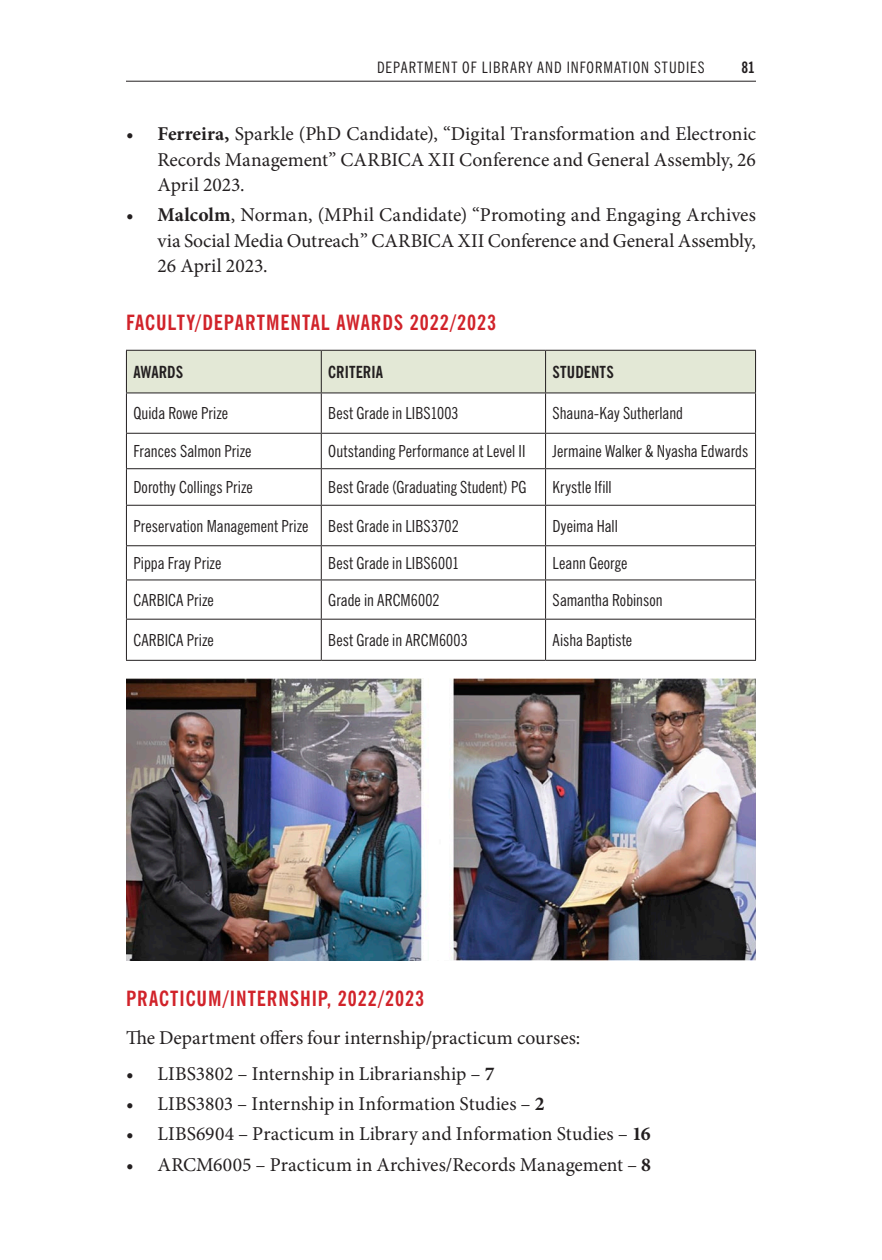
<style>
.page{position:relative;width:882px;height:1260px;background:#fff}
.page>*{position:absolute;margin:0;border:0;box-sizing:border-box;transform-origin:0 0}
.A-HEAD{font:700 condensed 21px "News Gothic BT";letter-spacing:.045em;color:#d1232a}
.t1{font:19.6px/25.4px "Minion Pro";color:#231f20;text-align:justify}
.NewTableLeft{font:condensed 16.62px "News Gothic BT";letter-spacing:.005em;color:#231f20}
.NewTableLeft-Bold{font:700 condensed 16.62px "News Gothic BT";letter-spacing:.005em;color:#231f20}
.ChapterRunningHeads{font:condensed 15.75px "News Gothic BT";letter-spacing:.06em;color:#231f20}
.t2{font:700 condensed 15.75px "News Gothic BT";color:#231f20}
.s1{font-weight:700}
</style>
<div class="page">
<hr style="left:126px;top:81px;width:630px;height:1px;background:#231f20">
<div style="left:127px;top:351px;width:628px;height:42px;background:#e3e8d6"></div>
<hr style="left:545px;top:351px;width:1px;height:42px;background:#231f20">
<hr style="left:321px;top:393px;width:1px;height:40px;background:#231f20">
<hr style="left:545px;top:393px;width:1px;height:40px;background:#231f20">
<hr style="left:126px;top:433px;width:195px;height:1px;background:#231f20">
<hr style="left:321px;top:433px;width:225px;height:1px;background:#231f20">
<hr style="left:321px;top:434px;width:1px;height:34px;background:#231f20">
<hr style="left:546px;top:433px;width:210px;height:1px;background:#231f20">
<hr style="left:545px;top:434px;width:1px;height:34px;background:#231f20">
<hr style="left:126px;top:468px;width:195px;height:1px;background:#231f20">
<hr style="left:321px;top:468px;width:225px;height:1px;background:#231f20">
<hr style="left:321px;top:469px;width:1px;height:36px;background:#231f20">
<hr style="left:546px;top:468px;width:210px;height:1px;background:#231f20">
<hr style="left:545px;top:469px;width:1px;height:36px;background:#231f20">
<hr style="left:126px;top:505px;width:195px;height:1px;background:#231f20">
<hr style="left:321px;top:505px;width:225px;height:1px;background:#231f20">
<hr style="left:321px;top:506px;width:1px;height:39px;background:#231f20">
<hr style="left:546px;top:505px;width:210px;height:1px;background:#231f20">
<hr style="left:545px;top:506px;width:1px;height:39px;background:#231f20">
<hr style="left:126px;top:545px;width:195px;height:1px;background:#231f20">
<hr style="left:321px;top:545px;width:225px;height:1px;background:#231f20">
<hr style="left:321px;top:546px;width:1px;height:34px;background:#231f20">
<hr style="left:546px;top:545px;width:210px;height:1px;background:#231f20">
<hr style="left:545px;top:546px;width:1px;height:34px;background:#231f20">
<hr style="left:126px;top:580px;width:195px;height:1px;background:#231f20">
<hr style="left:321px;top:580px;width:225px;height:1px;background:#231f20">
<hr style="left:321px;top:580px;width:1px;height:39px;background:#231f20">
<hr style="left:546px;top:580px;width:210px;height:1px;background:#231f20">
<hr style="left:545px;top:580px;width:1px;height:39px;background:#231f20">
<hr style="left:126px;top:619px;width:195px;height:1px;background:#231f20">
<hr style="left:321px;top:619px;width:225px;height:1px;background:#231f20">
<hr style="left:321px;top:620px;width:1px;height:40px;background:#231f20">
<hr style="left:546px;top:619px;width:210px;height:1px;background:#231f20">
<hr style="left:545px;top:620px;width:1px;height:40px;background:#231f20">
<hr style="left:126px;top:393px;width:1px;height:40px;background:#231f20">
<hr style="left:755px;top:393px;width:1px;height:40px;background:#231f20">
<hr style="left:126px;top:434px;width:1px;height:34px;background:#231f20">
<hr style="left:755px;top:434px;width:1px;height:34px;background:#231f20">
<hr style="left:126px;top:469px;width:1px;height:36px;background:#231f20">
<hr style="left:755px;top:469px;width:1px;height:36px;background:#231f20">
<hr style="left:126px;top:506px;width:1px;height:39px;background:#231f20">
<hr style="left:755px;top:506px;width:1px;height:39px;background:#231f20">
<hr style="left:126px;top:546px;width:1px;height:34px;background:#231f20">
<hr style="left:755px;top:546px;width:1px;height:34px;background:#231f20">
<hr style="left:126px;top:580px;width:1px;height:39px;background:#231f20">
<hr style="left:755px;top:580px;width:1px;height:39px;background:#231f20">
<hr style="left:126px;top:620px;width:1px;height:40px;background:#231f20">
<hr style="left:755px;top:620px;width:1px;height:40px;background:#231f20">
<hr style="left:126px;top:660px;width:195px;height:1px;background:#231f20">
<hr style="left:321px;top:660px;width:225px;height:1px;background:#231f20">
<hr style="left:546px;top:660px;width:210px;height:1px;background:#231f20">
<hr style="left:321px;top:351px;width:1px;height:42px;background:#231f20">
<hr style="left:126px;top:350px;width:195px;height:1px;background:#231f20">
<hr style="left:126px;top:351px;width:1px;height:42px;background:#231f20">
<hr style="left:321px;top:350px;width:225px;height:1px;background:#231f20">
<hr style="left:546px;top:350px;width:210px;height:1px;background:#231f20">
<hr style="left:755px;top:351px;width:1px;height:42px;background:#231f20">
<hr style="left:126px;top:393px;width:195px;height:1px;background:#231f20">
<hr style="left:321px;top:393px;width:225px;height:1px;background:#231f20">
<hr style="left:546px;top:393px;width:210px;height:1px;background:#231f20">
<img style="left:127px;top:678px;width:628px;height:283px">
<p class="ChapterRunningHeads" style="left:377px;top:58px;width:329px">DEPARTMENT OF LIBRARY AND INFORMATION STUDIES</p>
<p class="t2" style="left:741px;top:58px;width:15px">81</p>
<p class="t1" style="left:158px;top:121px;width:600px;text-indent:-32px">• <span class="s1">Ferreira,</span> Sparkle (PhD Candidate), “Digital Transformation and Electronic Records Management” CARBICA XII Conference and General Assembly, 26<br>April 2023.</p>
<p class="t1" style="left:158px;top:203px;width:600px;text-indent:-32px">• <span class="s1">Malcolm</span>, Norman, (MPhil Candidate) “Promoting and Engaging Archives via Social Media Outreach” CARBICA XII Conference and General Assembly, 26 April 2023.</p>
<p class="A-HEAD" style="left:126px;top:310px;width:372px">FACULTY/DEPARTMENTAL AWARDS 2022/2023</p>
<p class="NewTableLeft-Bold" style="left:133px;top:362px;width:51px">AWARDS</p>
<p class="NewTableLeft-Bold" style="left:328px;top:362px;width:56px">CRITERIA</p>
<p class="NewTableLeft-Bold" style="left:553px;top:362px;width:63px">STUDENTS</p>
<p class="NewTableLeft" style="left:133px;top:403px;width:96px">Quida Rowe Prize</p>
<p class="NewTableLeft" style="left:328px;top:403px;width:132px">Best Grade in LIBS1003</p>
<p class="NewTableLeft" style="left:553px;top:403px;width:132px">Shauna-Kay Sutherland</p>
<p class="NewTableLeft" style="left:133px;top:441px;width:120px">Frances Salmon Prize</p>
<p class="NewTableLeft" style="left:328px;top:441px;width:199px">Outstanding Performance at Level II</p>
<p class="NewTableLeft" style="left:553px;top:441px;width:197px">Jermaine Walker &amp; Nyasha Edwards</p>
<p class="NewTableLeft" style="left:133px;top:477px;width:121px">Dorothy Collings Prize</p>
<p class="NewTableLeft" style="left:328px;top:477px;width:200px">Best Grade (Graduating Student) PG</p>
<p class="NewTableLeft" style="left:553px;top:477px;width:61px">Krystle Ifill</p>
<p class="NewTableLeft" style="left:133px;top:516px;width:177px">Preservation Management Prize</p>
<p class="NewTableLeft" style="left:328px;top:516px;width:132px">Best Grade in LIBS3702</p>
<p class="NewTableLeft" style="left:553px;top:516px;width:67px">Dyeima Hall</p>
<p class="NewTableLeft" style="left:133px;top:553px;width:89px">Pippa Fray Prize</p>
<p class="NewTableLeft" style="left:328px;top:553px;width:132px">Best Grade in LIBS6001</p>
<p class="NewTableLeft" style="left:553px;top:553px;width:76px">Leann George</p>
<p class="NewTableLeft" style="left:133px;top:590px;width:82px">CARBICA Prize</p>
<p class="NewTableLeft" style="left:328px;top:590px;width:113px">Grade in ARCM6002</p>
<p class="NewTableLeft" style="left:553px;top:590px;width:112px">Samantha Robinson</p>
<p class="NewTableLeft" style="left:133px;top:630px;width:82px">CARBICA Prize</p>
<p class="NewTableLeft" style="left:328px;top:630px;width:141px">Best Grade in ARCM6003</p>
<p class="NewTableLeft" style="left:553px;top:630px;width:81px">Aisha Baptiste</p>
<p class="A-HEAD" style="left:126px;top:985px;width:300px">PRACTICUM/INTERNSHIP, 2022/2023</p>
<p class="t1" style="left:126px;top:1025px;width:456px">The Department offers four internship/practicum courses:</p>
<p class="t1" style="left:126px;top:1061px;width:370px">• LIBS3802 – Internship in Librarianship – <span class="s1">7</span></p>
<p class="t1" style="left:126px;top:1091px;width:420px">• LIBS3803 – Internship in Information Studies – <span class="s1">2</span></p>
<p class="t1" style="left:126px;top:1121px;width:526px">• LIBS6904 – Practicum in Library and Information Studies – <span class="s1">16</span></p>
<p class="t1" style="left:126px;top:1152px;width:527px">• ARCM6005 – Practicum in Archives/Records Management – <span class="s1">8</span></p>
</div>
